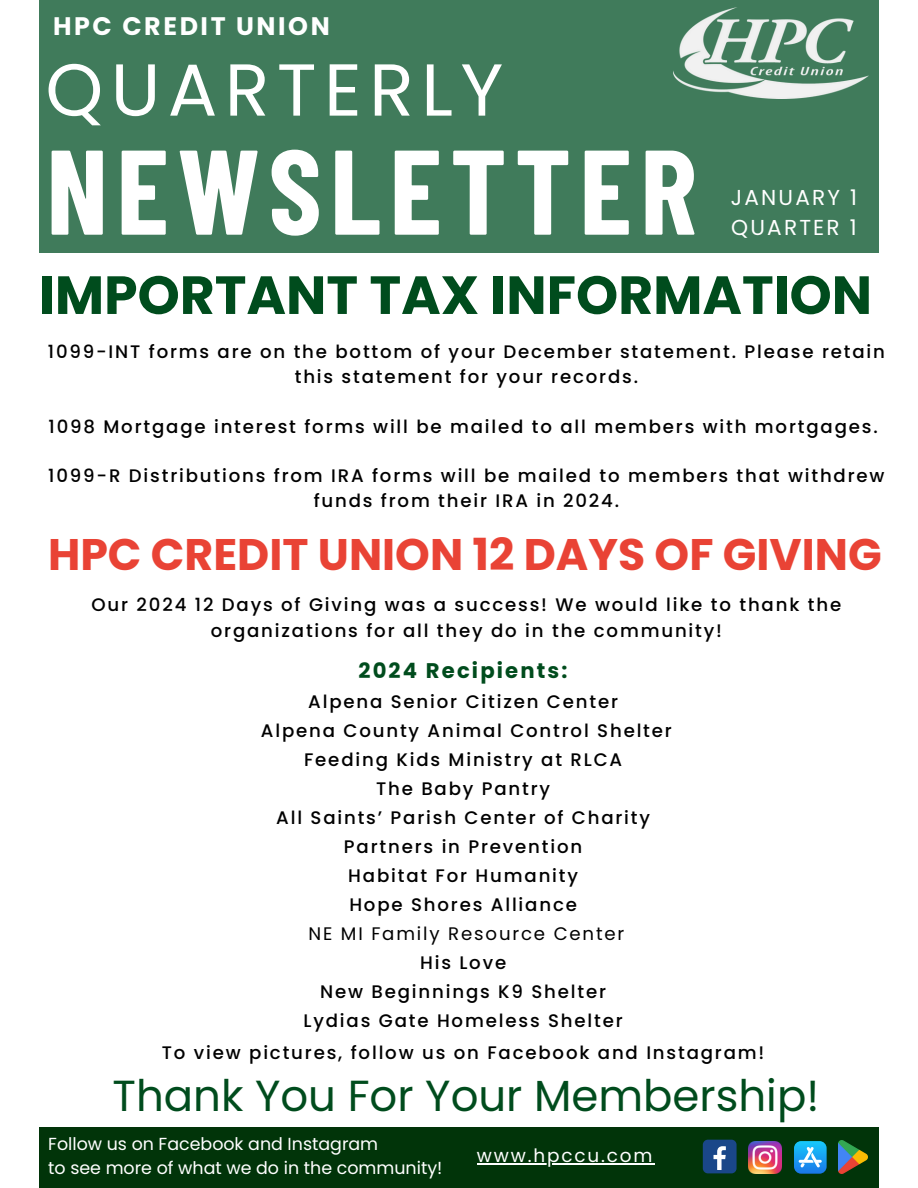
<style>
.page{position:relative;width:918px;height:1188px;background:#fff}
.page>*{position:absolute;margin:0;border:0;box-sizing:border-box;transform-origin:0 0}
.t1{font:700 120.15px "Barlow Condensed";letter-spacing:.07em;color:#fff}
.t2{font:73.5px "Poppins";letter-spacing:.1em;color:#fff}
.t3{font:700 53.7px "Poppins";color:#004c1d}
.t4{font:700 44.25px "Poppins";color:#e94335}
.t5{font:43.5px "Poppins";color:#004c1d}
.t6{font:700 25.35px "Poppins";letter-spacing:.1em;color:#fff}
.t7{font:21.6px "Poppins";letter-spacing:.1em;color:#fff}
.t8{font:700 21.15px "Poppins";letter-spacing:.1em;color:#004c1d}
.t9{font:18.45px "Poppins";letter-spacing:.1em;color:#fff}
.t10{font:500 18.15px/24.8px "Poppins";letter-spacing:.1em;color:#000;text-align:center}
.t11{font:18.15px "Poppins";letter-spacing:.1em;color:#000}
.t12{font:17.4px "Poppins";color:#fff}
</style>
<div class="page">
<div style="left:39px;top:1127px;width:839px;height:61px;background:#013409"></div>
<div style="left:39px;top:0;width:839px;height:252px;background:#407b5b"></div>
<svg style="left:794px;top:1141px;width:33px;height:33px"></svg>
<svg style="left:799px;top:1147px;width:23px;height:21px"></svg>
<img style="left:839px;top:1141px;width:29px;height:32px">
<img style="left:749px;top:1141px;width:32px;height:33px">
<div style="left:703px;top:1140px;width:34px;height:33px;background:#1a4789;border-radius:5px"></div>
<svg style="left:714px;top:1146px;width:12px;height:24px"></svg>
<img style="left:674px;top:7px;width:195px;height:91px">
<hr style="left:477px;top:1164px;width:177px;height:1px;background:#fff">
<p class="t6" style="left:53px;top:8px;width:278px">HPC CREDIT UNION</p>
<h2 class="t2" style="left:45px;top:38px;width:459px">QUARTERLY</h2>
<p class="t1" style="left:46px;top:115px;width:652px">NEWSLETTER</p>
<p class="t7" style="left:731px;top:182px;width:128px">JANUARY 1</p>
<p class="t7" style="left:731px;top:213px;width:127px">QUARTER 1</p>
<p class="t3" style="left:39px;top:258px;width:835px">IMPORTANT TAX INFORMATION</p>
<p class="t10" style="left:48px;top:340px;width:839px">1099-INT forms are on the bottom of your December statement. Please retain this statement for your records.</p>
<p class="t10" style="left:49px;top:414px;width:831px">1098 Mortgage interest forms will be mailed to all members with mortgages.</p>
<h4 class="t10" style="left:48px;top:463px;width:838px">1099-R Distributions from IRA forms will be mailed to members that withdrew funds from their IRA in 2024.</h4>
<p class="t4" style="left:48px;top:523px;width:835px">HPC CREDIT UNION 12 DAYS OF GIVING</p>
<p class="t10" style="left:92px;top:592px;width:751px;line-height:25.3px">Our 2024 12 Days of Giving was a success! We would like to thank the organizations for all they do in the community!</p>
<p class="t8" style="left:358px;top:656px;width:210px">2024 Recipients:</p>
<p class="t10" style="left:308px;top:689px;width:311px">Alpena Senior Citizen Center</p>
<p class="t10" style="left:261px;top:718px;width:412px">Alpena County Animal Control Shelter</p>
<p class="t10" style="left:304px;top:747px;width:320px">Feeding Kids Ministry at RLCA</p>
<p class="t10" style="left:376px;top:776px;width:176px">The Baby Pantry</p>
<p class="t10" style="left:276px;top:805px;width:375px">All Saints’ Parish Center of Charity</p>
<p class="t10" style="left:344px;top:834px;width:240px">Partners in Prevention</p>
<p class="t10" style="left:348px;top:863px;width:231px">Habitat For Humanity</p>
<p class="t10" style="left:349px;top:892px;width:229px">Hope Shores Alliance</p>
<p class="t11" style="left:308px;top:921px;width:317px">NE MI Family Resource Center</p>
<p class="t10" style="left:420px;top:950px;width:88px">His Love</p>
<h5 class="t10" style="left:320px;top:979px;width:288px">New Beginnings K9 Shelter</h5>
<p class="t10" style="left:304px;top:1008px;width:321px">Lydias Gate Homeless Shelter</p>
<p class="t10" style="left:162px;top:1040px;width:604px">To view pictures, follow us on Facebook and Instagram!</p>
<h3 class="t5" style="left:113px;top:1065px;width:708px">Thank You For Your Membership!</h3>
<h1 class="t12" style="left:48px;top:1132px;width:332px">Follow us on Facebook and Instagram</h1>
<p class="t12" style="left:48px;top:1156px;width:396px">to see more of what we do in the community!</p>
<h6 class="t9" style="left:477px;top:1143px;width:177px">www.hpccu.com</h6>
</div>
